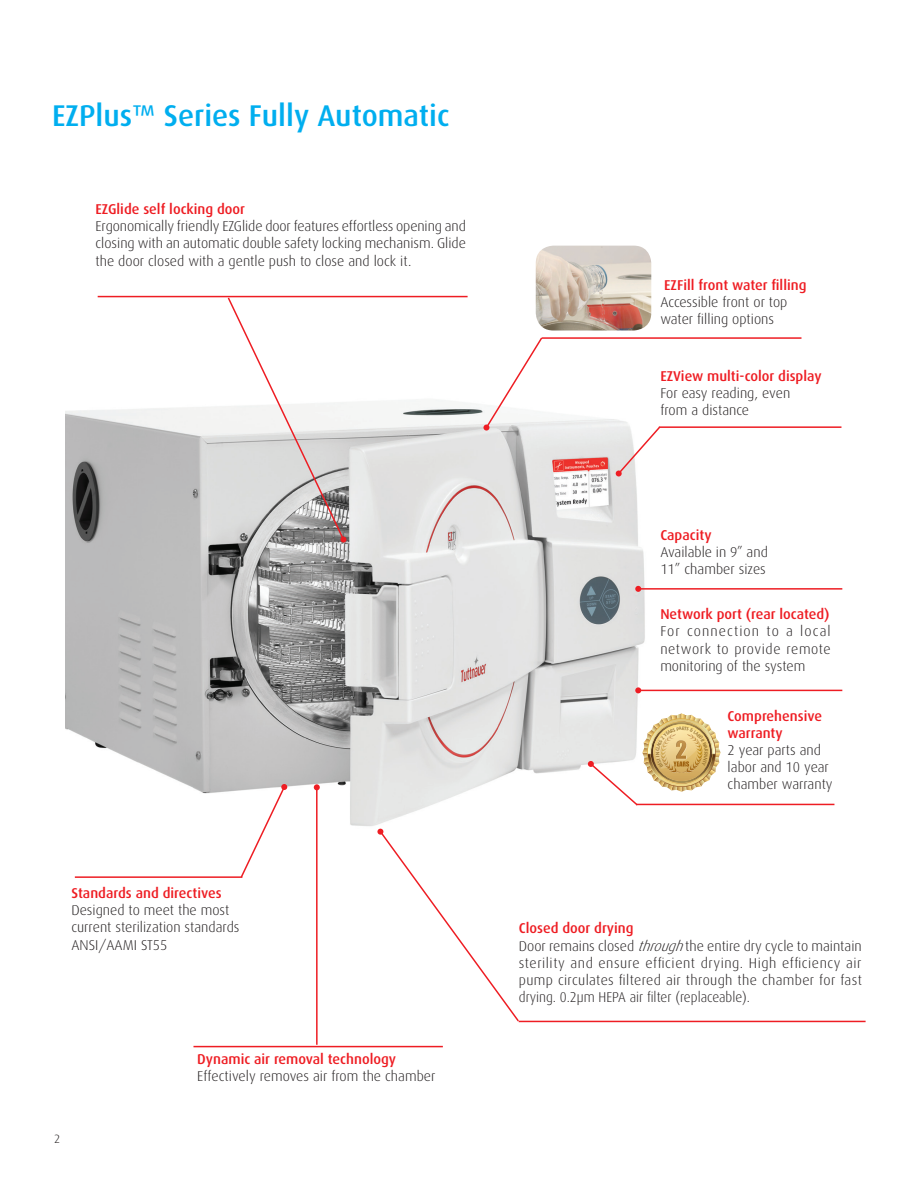
<style>
.page{position:relative;width:918px;height:1188px;background:#fff}
.page>*{position:absolute;margin:0;border:0;box-sizing:border-box;transform-origin:0 0}
.t1{font:500 30px "Dax";color:#00aeef}
.t2{font:300 14.25px/17.1px "Dax";color:#231f20}
.t3{font:300 14.25px/17.1px "Dax";letter-spacing:.02em;color:#231f20}
.t4{font:500 14.25px/16.5px "Dax";color:#ee1d23}
.t5{font:300 12px "Dax";color:#231f20}
.s1{font-weight:500;color:#ee1d23}
.s2{font-style:italic}
</style>
<div class="page">
<img style="left:66px;top:400px;width:590px;height:429px">
<hr style="left:98px;top:296px;width:370px;height:1px;background:#ee1d23">
<hr style="left:542px;top:337px;width:259px;height:2px;background:#ee1d23">
<hr style="left:659px;top:426px;width:182px;height:2px;background:#ee1d23">
<hr style="left:636px;top:804px;width:198px;height:1px;background:#ee1d23">
<hr style="left:638px;top:588px;width:204px;height:2px;background:#ee1d23">
<svg style="left:635px;top:586px;width:6px;height:6px"></svg>
<hr style="left:638px;top:690px;width:204px;height:1px;background:#ee1d23">
<svg style="left:635px;top:687px;width:6px;height:6px"></svg>
<hr style="left:75px;top:876px;width:167px;height:2px;background:#ee1d23">
<hr style="left:519px;top:1021px;width:347px;height:1px;background:#ee1d23">
<hr style="left:193px;top:1046px;width:250px;height:1px;background:#ee1d23">
<hr style="left:316px;top:787px;width:2px;height:258px;background:#ee1d23">
<svg style="left:314px;top:784px;width:6px;height:6px"></svg>
<svg style="left:483px;top:337px;width:61px;height:94px"></svg>
<svg style="left:616px;top:425px;width:46px;height:52px"></svg>
<svg style="left:377px;top:829px;width:143px;height:194px"></svg>
<svg style="left:239px;top:784px;width:48px;height:94px"></svg>
<svg style="left:226px;top:297px;width:120px;height:246px"></svg>
<img style="left:536px;top:246px;width:115px;height:85px">
<svg style="left:588px;top:714px;width:133px;height:93px"></svg>
<h1 class="t1" style="left:52px;top:99px;width:399px">EZPlus™ Series Fully Automatic</h1>
<p class="t4" style="left:96px;top:201px;width:151px">EZGlide self locking door</p>
<p class="t2" style="left:96px;top:218px;width:372px;text-align:justify">Ergonomically friendly EZGlide door features effortless opening and closing with an automatic double safety locking mechanism. Glide the door closed with a gentle push to close and lock it.</p>
<p class="t4" style="left:71px;top:885px;width:152px">Standards and directives</p>
<p class="t2" style="left:71px;top:902px;width:170px">Designed to meet the most current sterilization standards<br>ANSI/AAMI ST55</p>
<p class="t5" style="left:54px;top:1133px;width:8px">2</p>
<p class="t4" style="left:197px;top:1051px;width:200px">Dynamic air removal technology</p>
<p class="t2" style="left:197px;top:1068px;width:240px">Effectively removes air from the chamber</p>
<p class="t4" style="left:664px;top:277px;width:144px">EZFill front water filling</p>
<p class="t2" style="left:660px;top:293px;width:129px">Accessible front or top water filling options</p>
<p class="t4" style="left:660px;top:368px;width:163px">EZView multi-color display</p>
<p class="t2" style="left:660px;top:385px;width:132px">For easy reading, even from a distance</p>
<p class="t4" style="left:660px;top:527px;width:53px">Capacity</p>
<p class="t2" style="left:660px;top:544px;width:109px">Available in 9” and<br>11” chamber sizes</p>
<p class="t4" style="left:660px;top:606px;width:171px">Network port (rear located)</p>
<p class="t2" style="left:660px;top:623px;width:172px;text-align:justify">For connection to a local network to provide remote monitoring of the system</p>
<p class="t4" style="left:728px;top:708px;width:96px">Comprehensive warranty</p>
<p class="t2" style="left:728px;top:741px;width:107px">2 year parts and labor and 10 year chamber warranty</p>
<p class="t3" style="left:519px;top:920px;width:345px"><span class="s1">Closed door drying<br></span>Door remains closed <span class="s2">through</span>the entire dry cycle to maintain sterility and ensure efficient drying. High efficiency air pump circulates filtered air through the chamber for fast drying. 0.2μm HEPA air filter (replaceable).</p>
</div>
